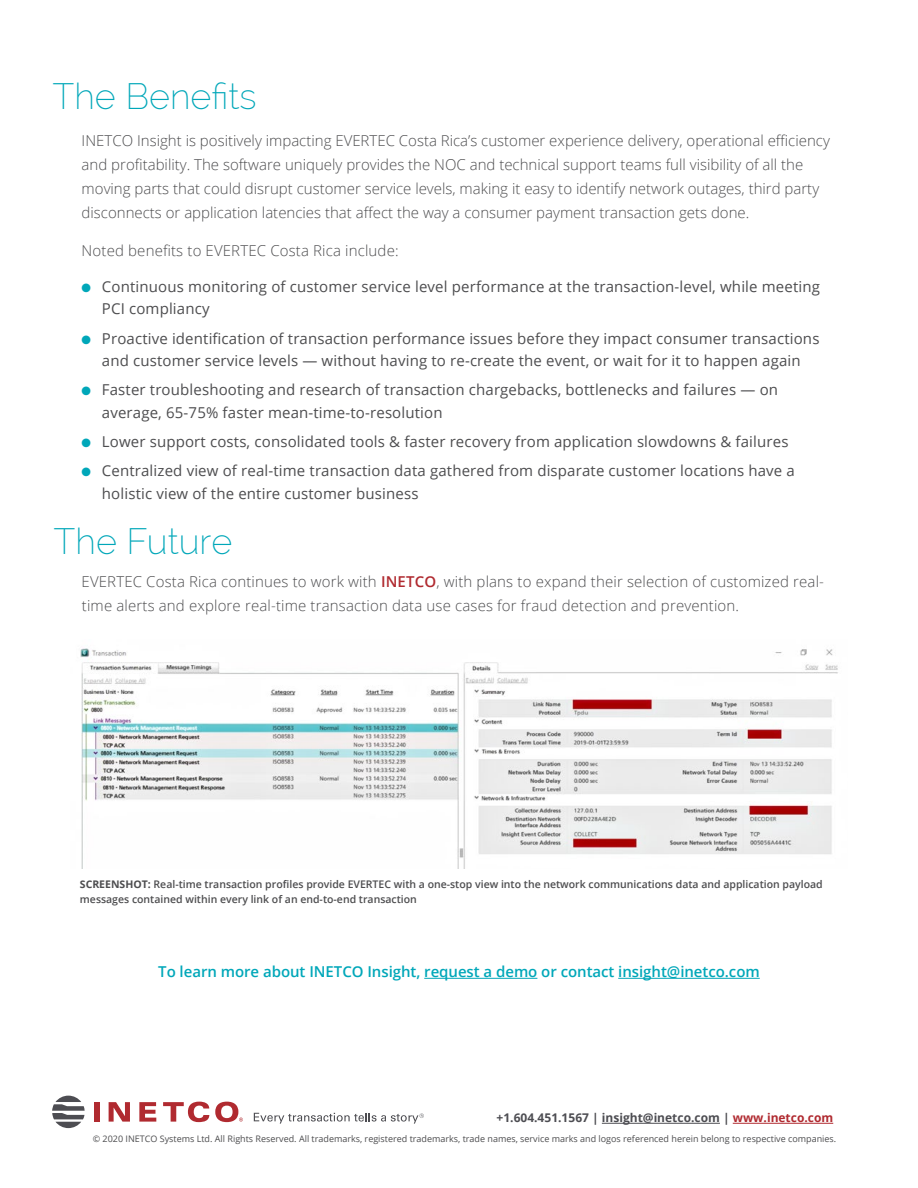
<style>
.page{position:relative;width:918px;height:1188px;background:#fff}
.page>*{position:absolute;margin:0;border:0;box-sizing:border-box;transform-origin:0 0}
.t1{font:200 36px "Raleway";color:#00a7b9}
.t2{font:15px/22.5px "Open Sans";letter-spacing:.01em;color:#4d4d4f}
.t3{font:300 15px/24px "Open Sans";color:#4d4d4f}
.t4{font:600 15px "Open Sans";letter-spacing:-.005em;color:#00a7b9}
.t5{font:700 12px "Open Sans";color:#4d4d52}
.t6{font:600 10.5px/15px "Open Sans";color:#4d4d4f}
.t7{font:9px "Open Sans";color:#4d4d4f}
.s1{color:#00a7b9}
.s2{font-weight:600;color:#b02a30}
.s3{font-weight:700}
.s4{color:#b02a30}
</style>
<div class="page">
<hr style="left:602px;top:1123px;width:118px;height:1px;background:#4d4d52">
<hr style="left:733px;top:1123px;width:100px;height:1px;background:#b02a30">
<svg style="left:52px;top:1096px;width:33px;height:32px"></svg>
<svg style="left:109px;top:1102px;width:21px;height:20px"></svg>
<svg style="left:139px;top:1102px;width:17px;height:20px"></svg>
<svg style="left:163px;top:1102px;width:46px;height:20px"></svg>
<svg style="left:215px;top:1102px;width:28px;height:20px"></svg>
<div style="left:94px;top:1102px;width:5px;height:20px;background:#b02a30"></div>
<svg style="left:254px;top:1113px;width:170px;height:11px"></svg>
<hr style="left:424px;top:978px;width:113px;height:1px;background:#00a7b9">
<hr style="left:618px;top:978px;width:142px;height:1px;background:#00a7b9">
<img style="left:80px;top:648px;width:758px;height:220px">
<h1 class="t1" style="left:52px;top:76px;width:206px">The Benefits</h1>
<p class="t3" style="left:82px;top:129px;width:750px">INETCO Insight is positively impacting EVERTEC Costa Rica’s customer experience delivery, operational efficiency and profitability. The software uniquely provides the NOC and technical support teams full visibility of all the moving parts that could disrupt customer service levels, making it easy to identify network outages, third party disconnects or application latencies that affect the way a consumer payment transaction gets done.</p>
<p class="t3" style="left:82px;top:238px;width:318px">Noted benefits to EVERTEC Costa Rica include:</p>
<p class="t2" style="left:102px;top:275px;width:720px;text-indent:-20px"><span class="s1">●</span> Continuous monitoring of customer service level performance at the transaction-level, while meeting<br>PCI compliancy</p>
<p class="t2" style="left:82px;top:327px;width:739px;text-align:center"><span class="s1">●</span> Proactive identification of transaction performance issues before they impact consumer transactions and customer service levels — without having to re-create the event, or wait for it to happen again</p>
<p class="t2" style="left:102px;top:378px;width:678px;text-indent:-20px"><span class="s1">●</span> Faster troubleshooting and research of transaction chargebacks, bottlenecks and failures — on average, 65-75% faster mean-time-to-resolution</p>
<p class="t2" style="left:82px;top:430px;width:708px"><span class="s1">●</span> Lower support costs, consolidated tools &amp; faster recovery from application slowdowns &amp; failures</p>
<p class="t2" style="left:102px;top:459px;width:695px;text-indent:-20px"><span class="s1">●</span> Centralized view of real-time transaction data gathered from disparate customer locations have a holistic view of the entire customer business</p>
<h1 class="t1" style="left:54px;top:521px;width:180px">The Future</h1>
<p class="t3" style="left:82px;top:569px;width:744px">EVERTEC Costa Rica continues to work with <span class="s2">INETCO</span>, with plans to expand their selection of customized real&shy;time alerts and explore real-time transaction data use cases for fraud detection and prevention.</p>
<p class="t6" style="left:80px;top:877px;width:744px"><span class="s3">SCREENSHOT:</span> Real-time transaction profiles provide EVERTEC with a one-stop view into the network communications data and application payload messages contained within every link of an end-to-end transaction</p>
<p class="t4" style="left:158px;top:961px;width:603px">To learn more about INETCO Insight, request a demo or contact insight@inetco.com</p>
<p class="t5" style="left:497px;top:1110px;width:338px">+1.604.451.1567 | insight@inetco.com | <span class="s4">www.inetco.com</span></p>
<p class="t7" style="left:93px;top:1133px;width:745px">© 2020 INETCO Systems Ltd. All Rights Reserved. All trademarks, registered trademarks, trade names, service marks and logos referenced herein belong to respective companies.</p>
</div>
